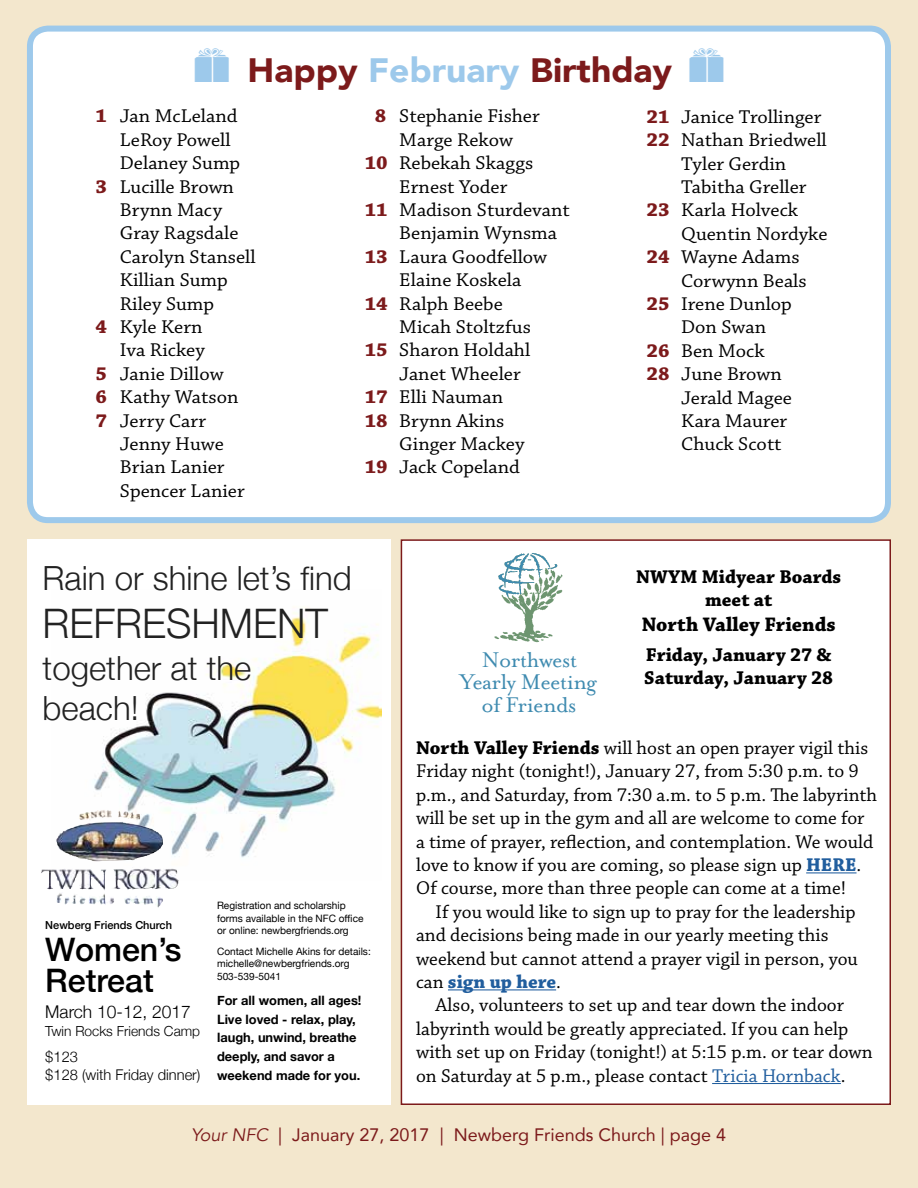
<style>
.page{position:relative;width:918px;height:1188px;background:#f3e7cd}
.page>*{position:absolute;margin:0;border:0;box-sizing:border-box;transform-origin:0 0}
.t1{font:300 40.65px "Helvetica Neue";color:#222}
.t2{font:900 33.75px "Avenir";color:#7c1a1b;scale:1.05 1}
.t3{font:300 33.3px/40.2px "Helvetica Neue";color:#222}
.t4{font:500 32.4px/31.3px "Helvetica Neue";color:#000}
.t5{font:24.45px/22.5px "Mrs Eaves Roman";letter-spacing:-.02em;color:#3f8bb0;text-align:center}
.t6{font:700 20.7px "Chaparral Pro";color:#000}
.t7{font:19.5px/23.4px "Chaparral Pro";color:#000}
.t8{font:19.5px "Chaparral Pro";color:#000;scale:1.05 1}
.t9{font:700 19.5px/23.4px "Chaparral Pro";color:#000;text-align:center}
.t10{font:18px "Avenir";color:#7c1a1b}
.t11{font:300 17.55px "Helvetica Neue";color:#000}
.t12{font:300 14.85px/18px "Helvetica Neue";color:#000}
.t13{font:300 13.8px "Helvetica Neue";color:#000}
.t14{font:700 12.9px/18.9px "Helvetica Neue";color:#000}
.t15{font:500 11.1px "Helvetica Neue";color:#000}
.t16{font:10.2px/12.5px "Helvetica Neue";color:#000}
.s1{color:#9dc9eb}
.s2{font-weight:700;color:#7c1a1b}
.s3{font-weight:700}
.s4{font-weight:700;color:#215e9e}
.s5{color:#215e9e}
.s6{font-style:italic}
</style>
<div class="page">
<div style="left:401px;top:539px;width:490px;height:566px;background:#fff;border:2px solid #7c1a1b"></div>
<hr style="left:806px;top:872px;width:51px;height:1px;background:#215e9e">
<hr style="left:448px;top:989px;width:108px;height:1px;background:#215e9e">
<hr style="left:712px;top:1083px;width:129px;height:1px;background:#215e9e">
<img style="left:494px;top:565px;width:69px;height:78px">
<img style="left:495px;top:553px;width:62px;height:44px">
<div style="left:27px;top:539px;width:364px;height:566px;background:#fff"></div>
<img style="left:51px;top:612px;width:331px;height:269px">
<img style="left:56px;top:810px;width:84px;height:32px">
<div style="left:30px;top:29px;width:858px;height:491px;background:#fff;border-radius:18px"></div>
<div style="left:27px;top:26px;width:864px;height:497px;border:6px solid #9dc9eb;border-radius:18px"></div>
<h2 class="t2" style="left:248px;top:42px;width:406px">Happy <span class="s1">February</span> Birthday</h2>
<p class="t8" style="left:96px;top:105px;width:137px"><span class="s2">1</span> Jan McLeland</p>
<p class="t8" style="left:120px;top:129px;width:107px">LeRoy Powell</p>
<p class="t8" style="left:120px;top:152px;width:116px">Delaney Sump</p>
<p class="t8" style="left:96px;top:176px;width:133px"><span class="s2">3</span> Lucille Brown</p>
<p class="t8" style="left:120px;top:199px;width:99px">Brynn Macy</p>
<p class="t8" style="left:120px;top:222px;width:114px">Gray Ragsdale</p>
<p class="t8" style="left:120px;top:246px;width:131px">Carolyn Stansell</p>
<p class="t8" style="left:120px;top:269px;width:104px">Killian Sump</p>
<p class="t8" style="left:120px;top:293px;width:91px">Riley Sump</p>
<p class="t8" style="left:96px;top:316px;width:104px"><span class="s2">4</span> Kyle Kern</p>
<p class="t8" style="left:120px;top:339px;width:82px">Iva Rickey</p>
<p class="t8" style="left:96px;top:363px;width:123px"><span class="s2">5</span> Janie Dillow</p>
<p class="t8" style="left:96px;top:386px;width:138px"><span class="s2">6</span> Kathy Watson</p>
<p class="t8" style="left:96px;top:410px;width:107px"><span class="s2">7</span> Jerry Carr</p>
<p class="t8" style="left:120px;top:433px;width:101px">Jenny Huwe</p>
<p class="t8" style="left:120px;top:456px;width:101px">Brian Lanier</p>
<p class="t8" style="left:120px;top:480px;width:120px">Spencer Lanier</p>
<p class="t8" style="left:375px;top:105px;width:158px"><span class="s2">8</span> Stephanie Fisher</p>
<p class="t8" style="left:399px;top:129px;width:110px">Marge Rekow</p>
<p class="t8" style="left:365px;top:152px;width:162px"><span class="s2">10</span> Rebekah Skaggs</p>
<p class="t8" style="left:399px;top:176px;width:104px">Ernest Yoder</p>
<p class="t8" style="left:365px;top:199px;width:197px"><span class="s2">11</span> Madison Sturdevant</p>
<p class="t8" style="left:399px;top:222px;width:152px">Benjamin Wynsma</p>
<p class="t8" style="left:365px;top:246px;width:175px"><span class="s2">13</span> Laura Goodfellow</p>
<p class="t8" style="left:399px;top:269px;width:118px">Elaine Koskela</p>
<p class="t8" style="left:365px;top:293px;width:133px"><span class="s2">14</span> Ralph Beebe</p>
<p class="t8" style="left:399px;top:316px;width:127px">Micah Stoltzfus</p>
<p class="t8" style="left:365px;top:339px;width:159px"><span class="s2">15</span> Sharon Holdahl</p>
<p class="t8" style="left:399px;top:363px;width:117px">Janet Wheeler</p>
<p class="t8" style="left:365px;top:386px;width:133px"><span class="s2">17</span> Elli Nauman</p>
<p class="t8" style="left:365px;top:410px;width:134px"><span class="s2">18</span> Brynn Akins</p>
<p class="t8" style="left:399px;top:433px;width:121px">Ginger Mackey</p>
<p class="t8" style="left:365px;top:456px;width:149px"><span class="s2">19</span> Jack Copeland</p>
<h3 class="t3" style="left:43px;top:556px;width:311px">Rain or shine let’s find</h3>
<h1 class="t1" style="left:43px;top:591px;width:287px">REFRESHMENT</h1>
<h3 class="t3" style="left:43px;top:645px;width:210px">together at the beach!</h3>
<p class="t5" style="left:460px;top:649px;width:139px">Northwest<br>Yearly Meeting of Friends</p>
<p class="t8" style="left:647px;top:106px;width:168px"><span class="s2">21</span> Janice Trollinger</p>
<p class="t8" style="left:647px;top:129px;width:173px"><span class="s2">22</span> Nathan Briedwell</p>
<p class="t8" style="left:681px;top:153px;width:101px">Tyler Gerdin</p>
<p class="t8" style="left:681px;top:176px;width:121px">Tabitha Greller</p>
<p class="t8" style="left:647px;top:199px;width:146px"><span class="s2">23</span> Karla Holveck</p>
<p class="t8" style="left:681px;top:223px;width:141px">Quentin Nordyke</p>
<p class="t8" style="left:647px;top:246px;width:147px"><span class="s2">24</span> Wayne Adams</p>
<p class="t8" style="left:681px;top:270px;width:121px">Corwynn Beals</p>
<p class="t8" style="left:647px;top:293px;width:140px"><span class="s2">25</span> Irene Dunlop</p>
<p class="t8" style="left:681px;top:316px;width:82px">Don Swan</p>
<p class="t8" style="left:647px;top:340px;width:114px"><span class="s2">26</span> Ben Mock</p>
<p class="t8" style="left:647px;top:363px;width:130px"><span class="s2">28</span> June Brown</p>
<p class="t8" style="left:681px;top:387px;width:107px">Jerald Magee</p>
<p class="t8" style="left:681px;top:410px;width:102px">Kara Maurer</p>
<p class="t8" style="left:681px;top:433px;width:97px">Chuck Scott</p>
<p class="t9" style="left:636px;top:565px;width:207px">NWYM Midyear Boards meet at</p>
<p class="t6" style="left:642px;top:612px;width:196px">North Valley Friends</p>
<p class="t9" style="left:644px;top:644px;width:190px;text-align:left">Friday, January 27 &amp;<br>Saturday, January 28</p>
<p class="t15" style="left:45px;top:917px;width:128px">Newberg Friends Church</p>
<h3 class="t4" style="left:45px;top:931px;width:138px">Women’s<br>Retreat</h3>
<p class="t11" style="left:45px;top:998px;width:147px">March 10-12, 2017</p>
<p class="t13" style="left:45px;top:1020px;width:156px">Twin Rocks Friends Camp</p>
<p class="t12" style="left:45px;top:1046px;width:157px">$123<br>$128 (with Friday dinner)</p>
<p class="t16" style="left:217px;top:900px;width:148px">Registration and scholarship forms available in the NFC office or online: newbergfriends.org</p>
<p class="t16" style="left:217px;top:946px;width:155px">Contact Michelle Akins for details: michelle@newbergfriends.org<br>503-539-5041</p>
<p class="t14" style="left:217px;top:991px;width:146px">For all women, all ages!<br>Live loved - relax, play, laugh, unwind, breathe deeply, and savor a weekend made for you.</p>
<p class="t7" style="left:416px;top:737px;width:463px"><span class="s3">North Valley Friends</span> will host an open prayer vigil this Friday night (tonight!), January 27, from 5:30 p.m. to 9 p.m., and Saturday, from 7:30 a.m. to 5 p.m. The labyrinth will be set up in the gym and all are welcome to come for a time of prayer, reflection, and contemplation. We would love to know if you are coming, so please sign up <span class="s4">HERE</span>.<br>Of course, more than three people can come at a time!</p>
<p class="t7" style="left:416px;top:901px;width:443px;text-indent:20px">If you would like to sign up to pray for the leadership and decisions being made in our yearly meeting this weekend but cannot attend a prayer vigil in person, you can <span class="s4">sign up here</span>.</p>
<p class="t7" style="left:416px;top:994px;width:458px;text-indent:20px">Also, volunteers to set up and tear down the indoor labyrinth would be greatly appreciated. If you can help with set up on Friday (tonight!) at 5:15 p.m. or tear down on Saturday at 5 p.m., please contact <span class="s5">Tricia Hornback</span>.</p>
<p class="t10" style="left:191px;top:1120px;width:536px"><span class="s6">Your NFC</span> | January 27, 2017 | Newberg Friends Church | page 4</p>
</div>
